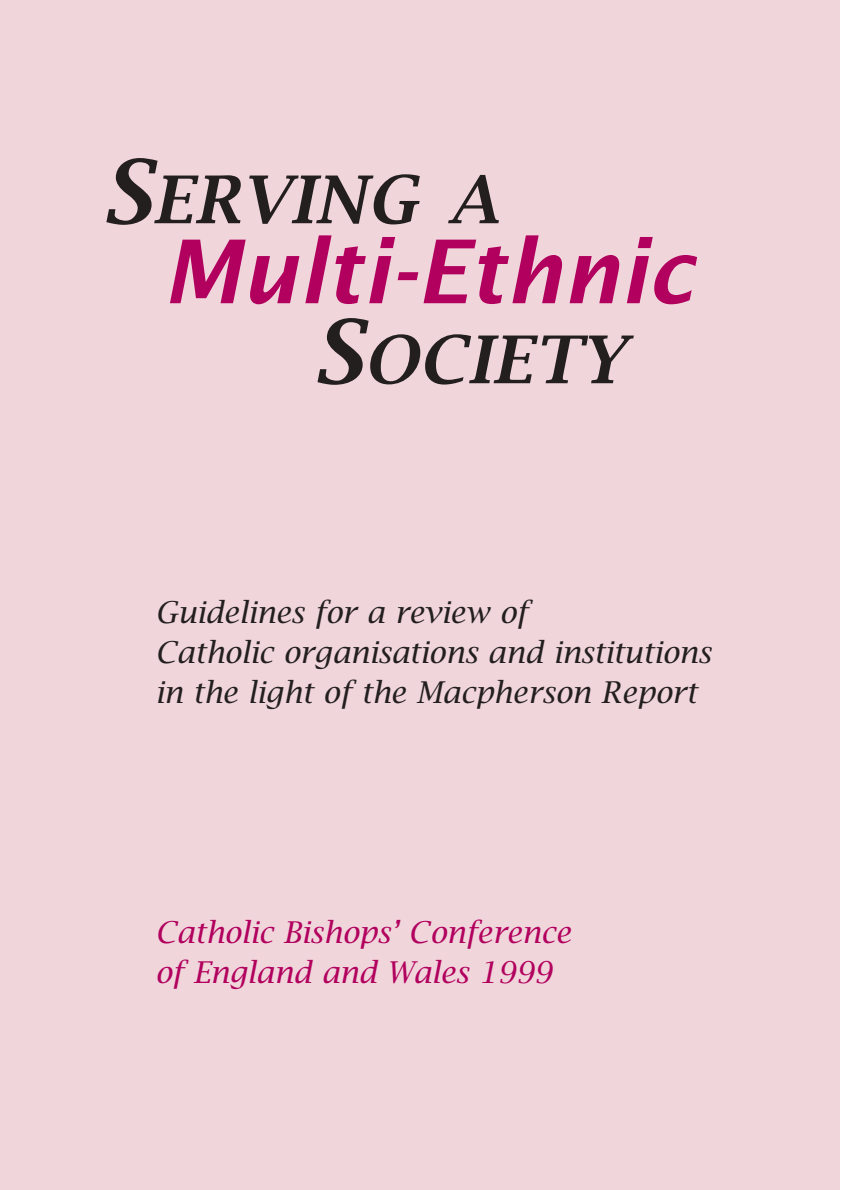
<style>
.page{position:relative;width:842px;height:1190px;background:#fff}
.page>*{position:absolute;margin:0;border:0;box-sizing:border-box;transform-origin:0 0}
.t1{font:italic 600 88px "Lucida Sans";color:#b1005d}
.t2{font:italic 600 66px "Lucida Bright";color:#231f1f}
.t3{font:italic 30px/40px "Lucida Bright";color:#231f1f}
.t4{font:italic 30px/40px "Lucida Bright";color:#b1005d}
.s1{font-size:88px}
</style>
<div class="page">
<div style="left:0;top:0;width:840px;height:1190px;background:#f0d5db"></div>
<h2 class="t2" style="left:100px;top:172px;width:400px"><span class="s1">S</span>ERVING A</h2>
<h1 class="t1" style="left:162px;top:235px;width:532px">Multi-Ethnic</h1>
<h2 class="t2" style="left:311px;top:332px;width:314px"><span class="s1">S</span>OCIETY</h2>
<p class="t3" style="left:155px;top:595px;width:557px">Guidelines for a review of<br>Catholic organisations and institutions in the light of the Macpherson Report</p>
<p class="t4" style="left:155px;top:915px;width:418px">Catholic Bishops’ Conference of England and Wales 1999</p>
</div>
